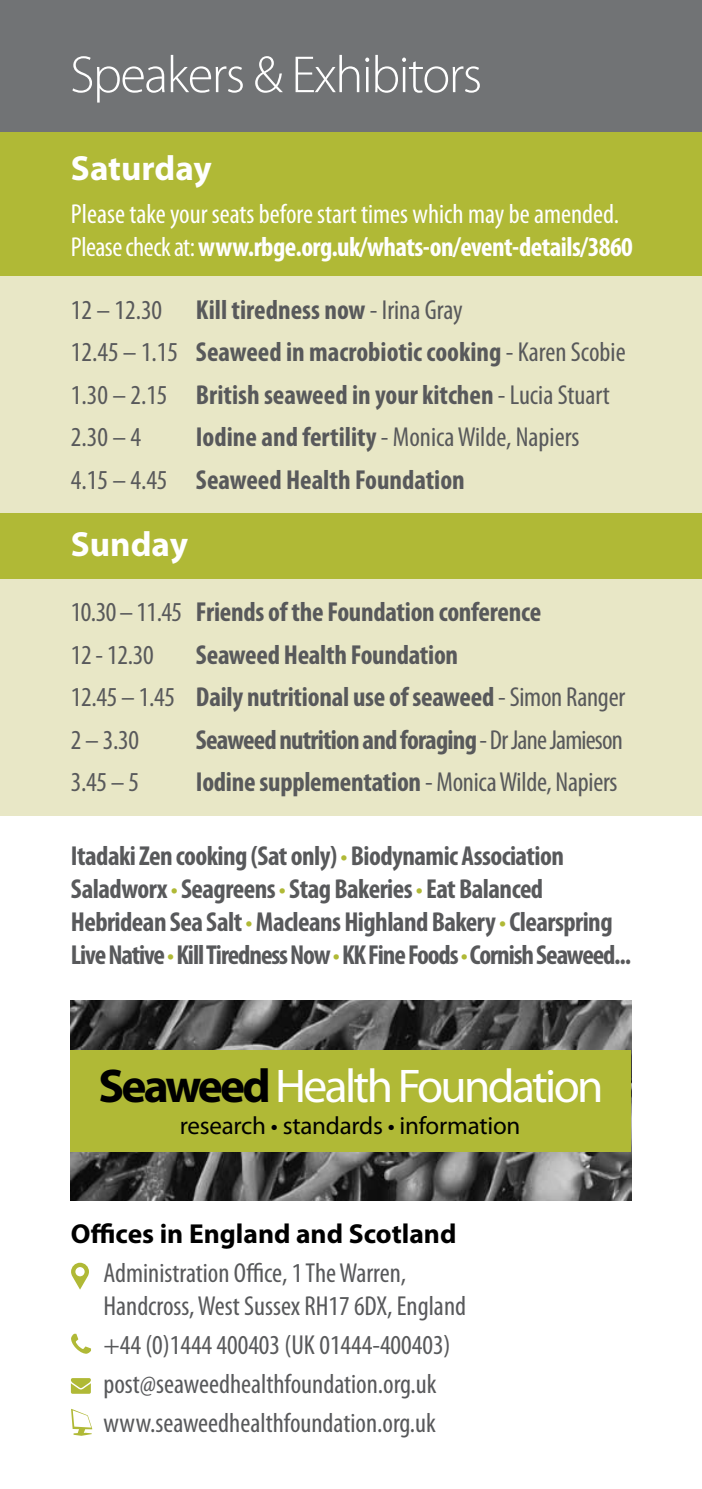
<style>
.page{position:relative;width:702px;height:1489px;background:#fff}
.page>*{position:absolute;margin:0;border:0;box-sizing:border-box;transform-origin:0 0}
.t1{font:300 52.5px "Myriad Pro";letter-spacing:-.03em;color:#fff}
.t2{font:47.5px "Myriad Pro";letter-spacing:-.055em;color:#fff}
.t3{font:700 35px "Myriad Pro";color:#fff}
.t4{font:700 condensed 27.5px/42.5px "Myriad Pro";letter-spacing:-.02em;color:#58595b}
.t5{font:700 condensed 27.5px/42.5px "Myriad Pro";color:#58595b}
.t6{font:condensed 27.5px/39px "Myriad Pro";color:#58595b}
.t7{font:condensed 27.5px/33px "Myriad Pro";color:#fff}
.t8{font:700 27.5px "Myriad Pro";color:#000}
.t9{font:25px "Myriad Pro";letter-spacing:-.01em;color:#000}
.s1{font-weight:700}
.s2{font-weight:400}
.s3{font-weight:400;color:#b0b936}
.s4{font-weight:700;color:#000}
</style>
<div class="page">
<div style="left:0;top:104px;width:702px;height:288px;background:#b0b936"></div>
<div style="left:0;top:476px;width:702px;height:117px;background:#b0b936"></div>
<div style="left:0;top:579px;width:702px;height:236px;background:#e8e7c6"></div>
<div style="left:0;top:276px;width:702px;height:237px;background:#e8e7c6"></div>
<svg style="left:71px;top:1262px;width:18px;height:27px"></svg>
<svg style="left:71px;top:1333px;width:20px;height:20px"></svg>
<svg style="left:71px;top:1378px;width:20px;height:15px"></svg>
<svg style="left:71px;top:1408px;width:21px;height:27px"></svg>
<div style="left:0;top:0;width:702px;height:132px;background:#717375"></div>
<img style="left:71px;top:1000px;width:560px;height:200px">
<div style="left:71px;top:1050px;width:560px;height:101px;background:#b0b936"></div>
<h1 class="t1" style="left:70px;top:43px;width:413px">Speakers &amp; Exhibitors</h1>
<p class="t3" style="left:71px;top:145px;width:142px">Saturday</p>
<p class="t7" style="left:71px;top:197px;width:563px">Please take your seats before start times which may be amended.<br>Please check at: <span class="s1">www.rbge.org.uk/whats-on/event-details/3860</span></p>
<p class="t5" style="left:71px;top:287px;width:556px"><span class="s2">12 – 12.30</span> Kill tiredness now <span class="s2">- Irina Gray<br>12.45 – 1.15</span> Seaweed in macrobiotic cooking <span class="s2">- Karen Scobie 1.30 – 2.15</span> British seaweed in your kitchen <span class="s2">- Lucia Stuart 2.30 – 4</span></p>
<p class="t5" style="left:71px;top:415px;width:510px;text-indent:125px">Iodine and fertility <span class="s2">- Monica Wilde, Napiers<br>4.15 – 4.45</span> Seaweed Health Foundation</p>
<p class="t3" style="left:71px;top:521px;width:119px">Sunday</p>
<p class="t4" style="left:71px;top:590px;width:472px"><span class="s2">10.30 – 11.45</span> Friends of the Foundation conference<br><span class="s2">12 - 12.30</span></p>
<p class="t4" style="left:71px;top:632px;width:555px;text-indent:125px">Seaweed Health Foundation<br><span class="s2">12.45 – 1.45</span> Daily nutritional use of seaweed <span class="s2">- Simon Ranger<br>2 – 3.30</span></p>
<p class="t4" style="left:196px;top:717px;width:428px">Seaweed nutrition and foraging <span class="s2">- Dr Jane Jamieson</span></p>
<p class="t6" style="left:71px;top:762px;width:70px">3.45 – 5</p>
<p class="t4" style="left:196px;top:760px;width:423px">Iodine supplementation <span class="s2">- Monica Wilde, Napiers</span></p>
<p class="t4" style="left:71px;top:839px;width:561px;line-height:33px">Itadaki Zen cooking (Sat only)<span class="s3">•</span> Biodynamic Association Saladworx <span class="s3">•</span> Seagreens<span class="s3">•</span> Stag Bakeries<span class="s3">•</span> Eat Balanced Hebridean Sea Salt <span class="s3">•</span> Macleans Highland Bakery<span class="s3">•</span> Clearspring Live Native <span class="s3">•</span> Kill Tiredness Now <span class="s3">•</span> KK Fine Foods<span class="s3">•</span> Cornish Seaweed...</p>
<h2 class="t2" style="left:98px;top:1056px;width:506px"><span class="s4">Seaweed</span>Health Foundation</h2>
<p class="t9" style="left:180px;top:1110px;width:342px">research • standards • information</p>
<p class="t8" style="left:71px;top:1215px;width:387px">Offices in England and Scotland</p>
<p class="t6" style="left:103px;top:1256px;width:364px;line-height:33px">Administration Office, 1 The Warren,<br>Handcross, West Sussex RH17 6DX, England</p>
<p class="t6" style="left:103px;top:1325px;width:348px">+44 (0)1444 400403 (UK 01444-400403) post@seaweedhealthfoundation.org.uk www.seaweedhealthfoundation.org.uk</p>
</div>
